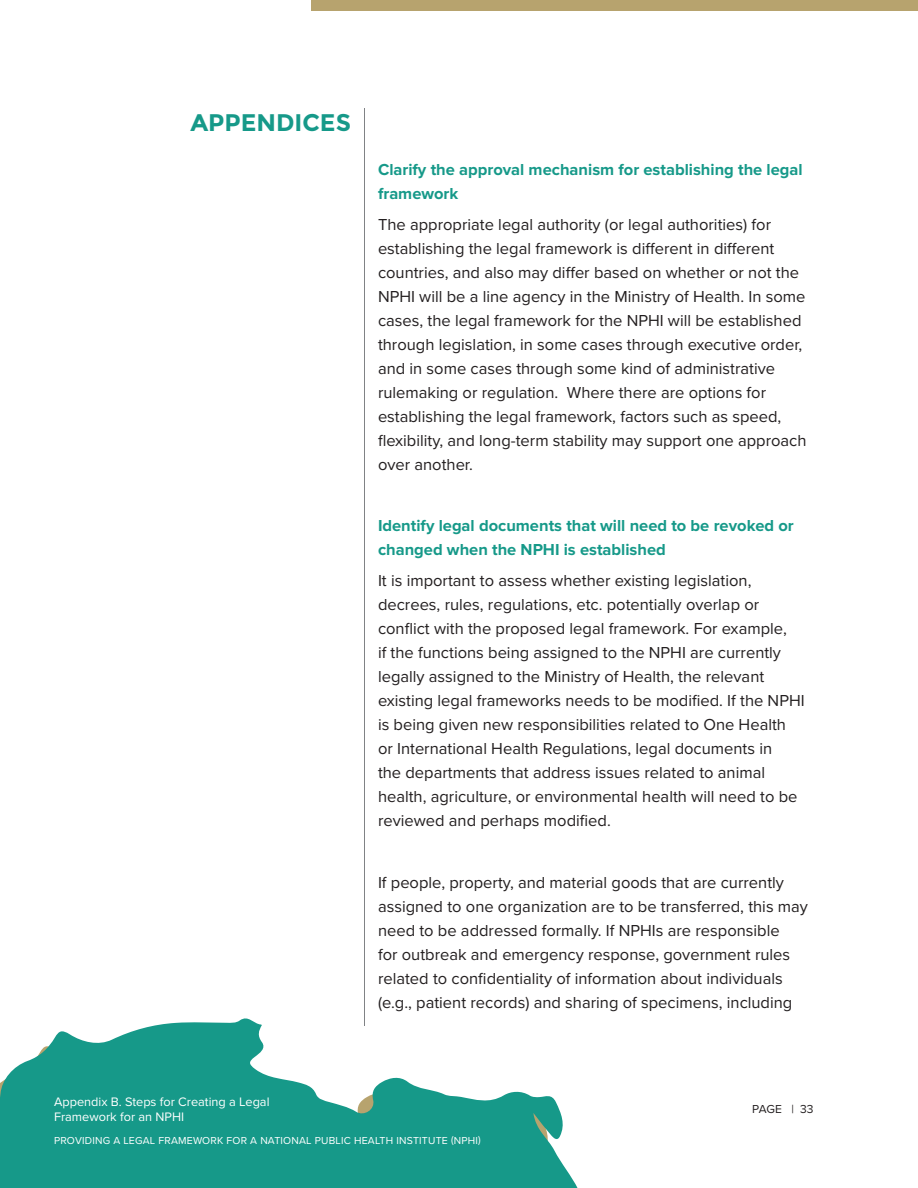
<style>
.page{position:relative;width:918px;height:1188px;background:#fff}
.page>*{position:absolute;margin:0;border:0;box-sizing:border-box;transform-origin:0 0}
.t1{font:700 24px "Montserrat";color:#169989}
.t2{font:16.5px/24px "Proxima Nova";color:#231f20}
.t3{font:700 16.5px/24px "Proxima Nova";color:#169989}
.t4{font:12.75px/15px "Proxima Nova";color:#fff}
.t5{font:12px "Proxima Nova";letter-spacing:-.01em;color:#231f20}
.t6{font:10.5px "Proxima Nova";letter-spacing:.02em;color:#fff}
</style>
<div class="page">
<svg style="left:0;top:1018px;width:578px;height:170px;fill:#169989"></svg>
<hr style="left:364px;top:108px;width:1px;height:918px;background:#808285">
<div style="left:311px;top:0;width:607px;height:11px;background:#b7a36e"></div>
<h1 class="t1" style="left:190px;top:108px;width:162px">APPENDICES</h1>
<p class="t3" style="left:378px;top:158px;width:426px">Clarify the approval mechanism for establishing the legal framework</p>
<p class="t2" style="left:378px;top:213px;width:430px">The appropriate legal authority (or legal authorities) for establishing the legal framework is different in different countries, and also may differ based on whether or not the NPHI will be a line agency in the Ministry of Health. In some cases, the legal framework for the NPHI will be established through legislation, in some cases through executive order, and in some cases through some kind of administrative rulemaking or regulation. Where there are options for establishing the legal framework, factors such as speed, flexibility, and long-term stability may support one approach over another.</p>
<p class="t3" style="left:378px;top:515px;width:417px">Identify legal documents that will need to be revoked or changed when the NPHI is established</p>
<p class="t2" style="left:378px;top:569px;width:428px">It is important to assess whether existing legislation, decrees, rules, regulations, etc. potentially overlap or conflict with the proposed legal framework. For example,<br>if the functions being assigned to the NPHI are currently legally assigned to the Ministry of Health, the relevant existing legal frameworks needs to be modified. If the NPHI is being given new responsibilities related to One Health or International Health Regulations, legal documents in<br>the departments that address issues related to animal health, agriculture, or environmental health will need to be reviewed and perhaps modified.</p>
<p class="t2" style="left:378px;top:871px;width:432px">If people, property, and material goods that are currently assigned to one organization are to be transferred, this may need to be addressed formally. If NPHIs are responsible<br>for outbreak and emergency response, government rules related to confidentiality of information about individuals (e.g., patient records) and sharing of specimens, including</p>
<p class="t4" style="left:54px;top:1094px;width:217px">Appendix B. Steps for Creating a Legal<br>Framework for an NPHI</p>
<p class="t5" style="left:752px;top:1102px;width:63px">PAGE | 33</p>
<p class="t6" style="left:54px;top:1135px;width:428px">PROVIDING A LEGAL FRAMEWORK FOR A NATIONAL PUBLIC HEALTH INSTITUTE (NPHI)</p>
</div>
